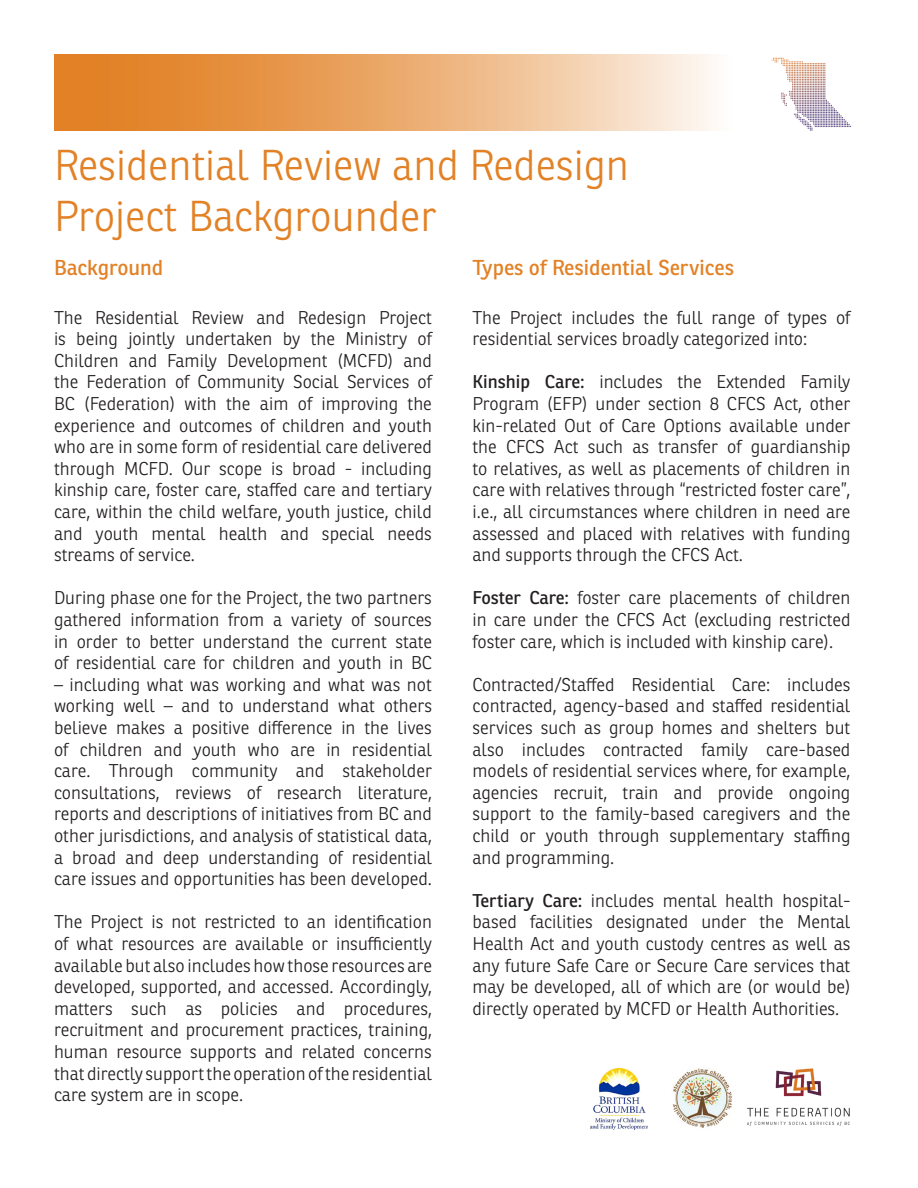
<style>
.page{position:relative;width:918px;height:1188px;background:#fff}
.page>*{position:absolute;margin:0;border:0;box-sizing:border-box;transform-origin:0 0}
.heading{font:300 42px/50.4px "Ronnia Basic";color:#e28125}
.body_heading{font:21px "Ronnia Basic Rg";color:#e28125}
.body_text{font:300 18px/21.6px "Ronnia Basic";color:#231f20;text-align:justify}
.s1{font-family:"Ronnia Basic Rg";font-weight:400}
</style>
<div class="page">
<img style="left:771px;top:57px;width:81px;height:74px">
<img style="left:747px;top:1068px;width:103px;height:58px">
<img style="left:591px;top:1068px;width:57px;height:62px">
<img style="left:672px;top:1068px;width:60px;height:60px">
<svg style="left:54px;top:54px;width:661px;height:76px;background:#ecae74"></svg>
<p class="heading" style="left:54px;top:140px;width:577px">Residential Review and Redesign<br>Project Backgrounder</p>
<p class="body_heading" style="left:54px;top:254px;width:111px">Background</p>
<p class="body_text" style="left:54px;top:306px;width:380px">The Residential Review and Redesign Project is being jointly undertaken by the Ministry of Children and Family Development (MCFD) and the Federation of Community Social Services of BC (Federation) with the aim of improving the experience and outcomes of children and youth who are in some form of residential care delivered through MCFD. Our scope is broad - including kinship care, foster care, staffed care and tertiary care, within the child welfare, youth justice, child and youth mental health and special needs streams of service.</p>
<p class="body_text" style="left:54px;top:587px;width:380px">During phase one for the Project, the two partners gathered information from a variety of sources in order to better understand the current state of residential care for children and youth in BC</p>
<p class="body_text" style="left:54px;top:674px;width:380px">– including what was working and what was not working well – and to understand what others believe makes a positive difference in the lives of children and youth who are in residential care. Through community and stakeholder consultations, reviews of research literature, reports and descriptions of initiatives from BC and other jurisdictions, and analysis of statistical data, a broad and deep understanding of residential care issues and opportunities has been developed.</p>
<p class="body_text" style="left:54px;top:911px;width:380px">The Project is not restricted to an identification of what resources are available or insufficiently available but also includes how those resources are developed, supported, and accessed. Accordingly, matters such as policies and procedures, recruitment and procurement practices, training, human resource supports and related concerns that directly support the operation of the residential care system are in scope.</p>
<p class="body_heading" style="left:472px;top:254px;width:263px">Types of Residential Services</p>
<p class="body_text" style="left:472px;top:306px;width:379px">The Project includes the full range of types of residential services broadly categorized into:</p>
<p class="body_text" style="left:472px;top:371px;width:380px"><span class="s1">Kinship Care:</span> includes the Extended Family Program (EFP) under section 8 CFCS Act, other kin-related Out of Care Options available under the CFCS Act such as transfer of guardianship to relatives, as well as placements of children in care with relatives through “restricted foster care”, i.e., all circumstances where children in need are assessed and placed with relatives with funding and supports through the CFCS Act.</p>
<p class="body_text" style="left:472px;top:587px;width:380px"><span class="s1">Foster Care:</span> foster care placements of children in care under the CFCS Act (excluding restricted foster care, which is included with kinship care).</p>
<p class="body_text" style="left:472px;top:674px;width:380px">Contracted/Staffed Residential Care: includes contracted, agency-based and staffed residential services such as group homes and shelters but also includes contracted family care-based models of residential services where, for example, agencies recruit, train and provide ongoing support to the family-based caregivers and the child or youth through supplementary staffing and programming.</p>
<p class="body_text" style="left:472px;top:890px;width:380px"><span class="s1">Tertiary Care:</span> includes mental health hospital&shy;based facilities designated under the Mental Health Act and youth custody centres as well as any future Safe Care or Secure Care services that may be developed, all of which are (or would be) directly operated by MCFD or Health Authorities.</p>
</div>
